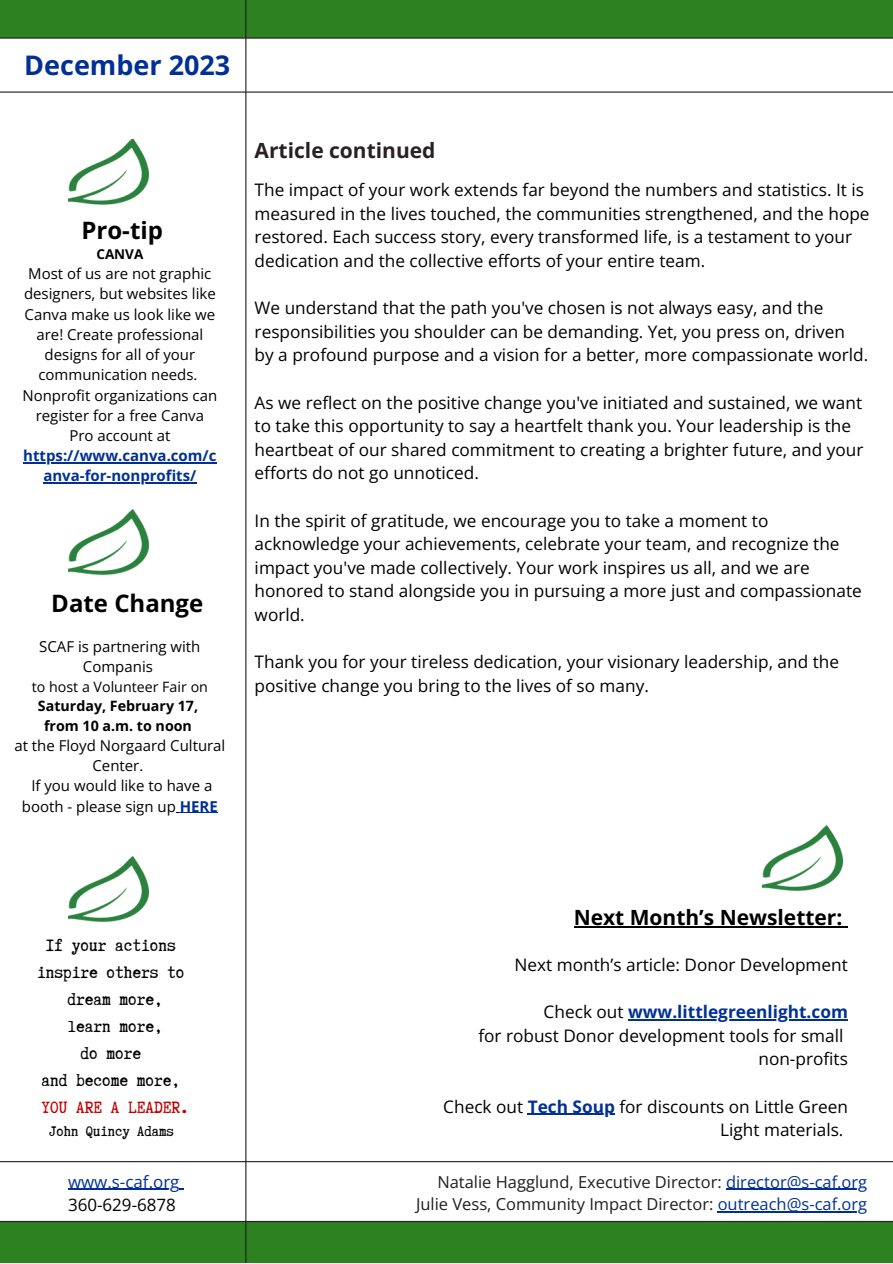
<style>
.page{position:relative;width:893px;height:1264px;background:#fff}
.page>*{position:absolute;margin:0;border:0;box-sizing:border-box;transform-origin:0 0}
.t1{font:700 27px "Open Sans";color:#003096}
.t2{font:700 24px "Open Sans";color:#000}
.t3{font:700 21px "Open Sans";color:#000}
.t4{font:700 21px "Open Sans";color:#282225}
.t5{font:19.5px "Truetypewriter Polygl OTT";color:#000}
.t6{font:19.5px "Truetypewriter Polygl OTT";color:#c00000}
.t7{font:17.25px/23.5px "Open Sans";color:#000}
.t8{font:700 17.25px "Open Sans";color:#003096}
.t9{font:16.95px "Open Sans";color:#003096}
.t10{font:16.95px "Open Sans";color:#000}
.t11{font:16.5px "Open Sans";color:#201e1e}
.t12{font:16.5px "Truetypewriter Polygl OTT";color:#000}
.t13{font:15px/20.2px "Open Sans";color:#000;text-align:center}
.t14{font:14.25px/19.5px "Open Sans";color:#000;text-align:center}
.t15{font:700 14.25px "Open Sans";color:#000}
.t16{font:700 13.5px "Open Sans";color:#000}
.s1{font-weight:700;color:#003096}
.s2{font-weight:700}
.s3{font-weight:400;color:#000}
.s4{color:#003096}
</style>
<div class="page">
<hr style="left:0;top:91px;width:892px;height:2px;background:#201e1e">
<div style="left:0;top:1221px;width:892px;height:41px;background:#2e8121"></div>
<hr style="left:0;top:1220px;width:892px;height:1px;background:#201e1e">
<div style="left:0;top:0;width:892px;height:38px;background:#2e8121"></div>
<hr style="left:0;top:38px;width:892px;height:1px;background:#201e1e">
<hr style="left:0;top:1161px;width:892px;height:1px;background:#201e1e">
<hr style="left:245px;top:0;width:1px;height:1262px;background:#201e1e">
<img style="left:68px;top:139px;width:82px;height:66px">
<img style="left:68px;top:510px;width:82px;height:65px">
<img style="left:762px;top:825px;width:82px;height:66px">
<hr style="left:68px;top:1188px;width:111px;height:1px;background:#003096">
<hr style="left:726px;top:1188px;width:141px;height:1px;background:#003096">
<hr style="left:717px;top:1211px;width:150px;height:1px;background:#003096">
<hr style="left:23px;top:462px;width:193px;height:1px;background:#003096">
<hr style="left:43px;top:482px;width:153px;height:2px;background:#003096">
<hr style="left:180px;top:812px;width:38px;height:1px;background:#003096">
<hr style="left:573px;top:926px;width:269px;height:1px;background:#000">
<hr style="left:628px;top:1019px;width:219px;height:1px;background:#003096">
<hr style="left:527px;top:1113px;width:88px;height:1px;background:#003096">
<img style="left:68px;top:856px;width:82px;height:66px">
<p class="t1" style="left:24px;top:46px;width:208px">December 2023</p>
<p class="t2" style="left:81px;top:213px;width:83px">Pro-tip</p>
<p class="t16" style="left:96px;top:244px;width:48px">CANVA</p>
<p class="t13" style="left:24px;top:263px;width:193px">Most of us are not graphic designers, but websites like<br>Canva make us look like we are! Create professional designs for all of your communication needs.</p>
<p class="t13" style="left:22px;top:384px;width:196px">Nonprofit organizations can register for a free Canva<br>Pro account at <span class="s1">https://www.canva.com/c anva-for-nonprofits/</span></p>
<p class="t2" style="left:51px;top:586px;width:153px">Date Change</p>
<p class="t13" style="left:39px;top:636px;width:163px">SCAF is partnering with<br>Companis</p>
<p class="t14" style="left:32px;top:676px;width:178px">to host a Volunteer Fair on<br><span class="s2">Saturday, February 17,</span></p>
<p class="t15" style="left:44px;top:715px;width:149px">from 10 a.m. to noon</p>
<p class="t13" style="left:14px;top:734px;width:212px">at the Floyd Norgaard Cultural<br>Center.</p>
<p class="t13" style="left:22px;top:775px;width:197px">If you would like to have a booth - please sign up <span class="s1">HERE</span></p>
<p class="t4" style="left:254px;top:136px;width:182px">Article continued</p>
<p class="t7" style="left:254px;top:177px;width:616px">The impact of your work extends far beyond the numbers and statistics. It is measured in the lives touched, the communities strengthened, and the hope restored. Each success story, every transformed life, is a testament to your dedication and the collective efforts of your entire team.</p>
<p class="t7" style="left:254px;top:295px;width:592px">We understand that the path you've chosen is not always easy, and the responsibilities you shoulder can be demanding. Yet, you press on, driven</p>
<p class="t7" style="left:254px;top:343px;width:615px">by a profound purpose and a vision for a better, more compassionate world.</p>
<p class="t7" style="left:254px;top:390px;width:609px">As we reflect on the positive change you've initiated and sustained, we want</p>
<p class="t7" style="left:254px;top:413px;width:610px">to take this opportunity to say a heartfelt thank you. Your leadership is the heartbeat of our shared commitment to creating a brighter future, and your</p>
<p class="t7" style="left:254px;top:461px;width:226px">efforts do not go unnoticed.</p>
<p class="t7" style="left:254px;top:508px;width:515px">In the spirit of gratitude, we encourage you to take a moment to</p>
<p class="t7" style="left:254px;top:531px;width:586px">acknowledge your achievements, celebrate your team, and recognize the impact you've made collectively. Your work inspires us all, and we are</p>
<p class="t7" style="left:254px;top:579px;width:608px">honored to stand alongside you in pursuing a more just and compassionate world.</p>
<p class="t7" style="left:254px;top:649px;width:586px">Thank you for your tireless dedication, your visionary leadership, and the</p>
<p class="t7" style="left:254px;top:673px;width:395px">positive change you bring to the lives of so many.</p>
<p class="t5" style="left:46px;top:935px;width:131px">If your actions</p>
<p class="t5" style="left:37px;top:962px;width:149px">inspire others to</p>
<p class="t5" style="left:68px;top:989px;width:97px">dream more,</p>
<p class="t5" style="left:68px;top:1016px;width:97px">learn more,</p>
<p class="t5" style="left:81px;top:1043px;width:62px">do more</p>
<p class="t5" style="left:42px;top:1070px;width:140px">and become more,</p>
<p class="t6" style="left:42px;top:1097px;width:149px">YOU ARE A LEADER.</p>
<p class="t12" style="left:49px;top:1122px;width:126px">John Quincy Adams</p>
<p class="t9" style="left:68px;top:1169px;width:113px">www.s-caf.org</p>
<p class="t10" style="left:68px;top:1192px;width:109px">360-629-6878</p>
<p class="t3" style="left:573px;top:902px;width:270px">Next Month’s Newsletter:</p>
<p class="t7" style="left:514px;top:952px;width:335px">Next month’s article: Donor Development</p>
<p class="t8" style="left:543px;top:999px;width:306px"><span class="s3">Check out</span> www.littlegreenlight.com</p>
<p class="t7" style="left:478px;top:1023px;width:366px">for robust Donor development tools for small</p>
<p class="t7" style="left:758px;top:1046px;width:91px">non-profits</p>
<p class="t7" style="left:443px;top:1094px;width:406px;text-align:right">Check out <span class="s1">Tech Soup</span> for discounts on Little Green<br>Light materials.</p>
<p class="t11" style="left:437px;top:1169px;width:431px">Natalie Hagglund, Executive Director: <span class="s4">director@s-caf.org</span></p>
<p class="t11" style="left:416px;top:1192px;width:452px">Julie Vess, Community Impact Director: <span class="s4">outreach@s-caf.org</span></p>
</div>
